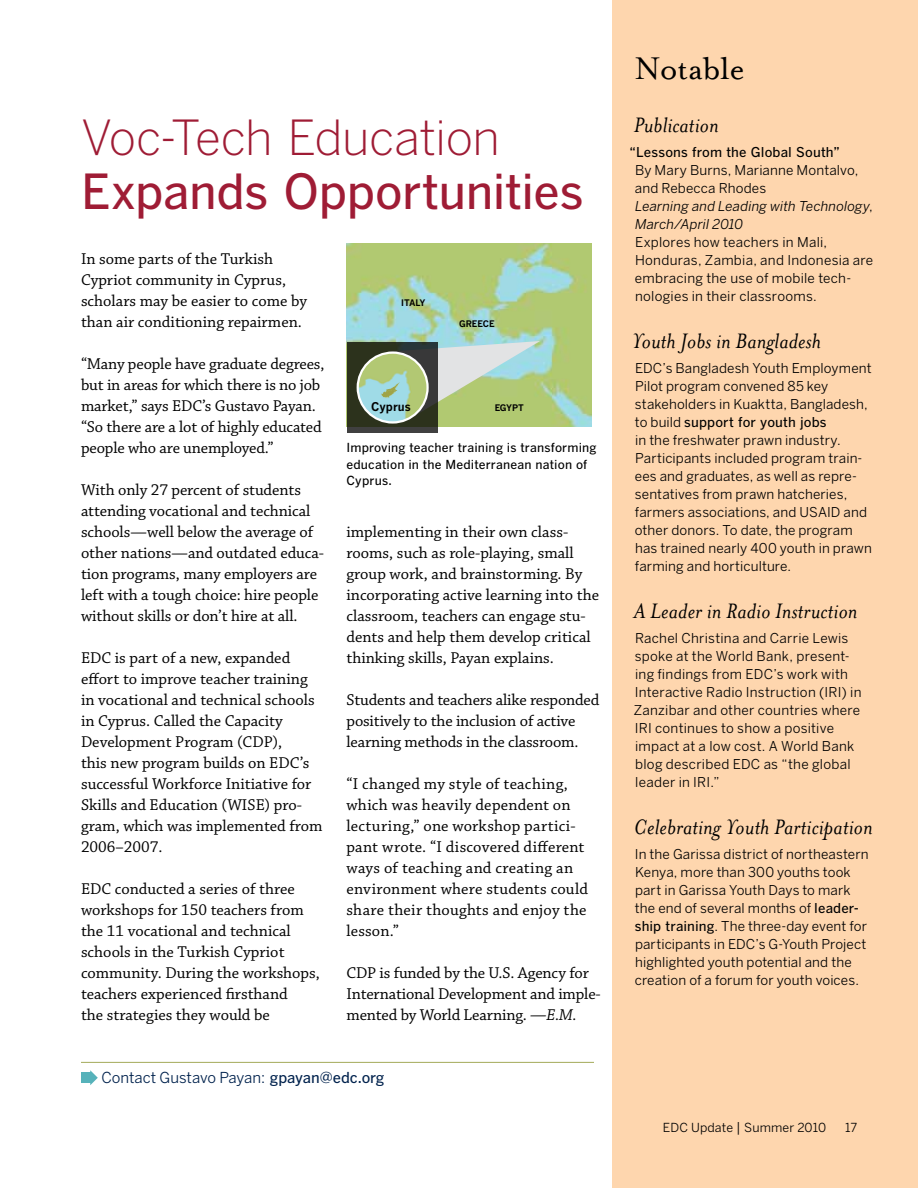
<style>
.page{position:relative;width:918px;height:1188px;background:#fff}
.page>*{position:absolute;margin:0;border:0;box-sizing:border-box;transform-origin:0 0}
.t1{font:500 48px/54px "Benton Gothic";letter-spacing:-.01em;color:#9f1c35}
.t2{font:36px "Mrs Eaves OT";letter-spacing:-.01em;color:#000}
.t3{font:italic 24px "Mrs Eaves OT";letter-spacing:.01em;color:#000}
.t4{font:16.5px/21px "Chaparral Pro";color:#000}
.t5{font:15px "Benton Sans";letter-spacing:-.005em;color:#00224d}
.t6{font:13.5px/18px "Benton Sans";letter-spacing:.01em;color:#000}
.t7{font:500 12.3px/16.5px "Benton Gothic";letter-spacing:.01em;color:#000}
.t8{font:12.3px "Benton Sans";letter-spacing:.01em;color:#000}
.t9{font:700 12px "Benton Gothic";color:#000}
.t10{font:700 9px "Benton Gothic";color:#000}
.s1{font-weight:300}
.s2{font-style:italic}
.s3{font-family:"Benton Gothic";font-weight:500}
.s4{font-size:13.5px}
</style>
<div class="page">
<div style="left:612px;top:0;width:306px;height:1188px;background:#fed6ae"></div>
<svg style="left:90px;top:1070px;width:8px;height:15px"></svg>
<div style="left:81px;top:1072px;width:9px;height:11px;background:#56b2ba"></div>
<img style="left:346px;top:243px;width:246px;height:184px">
<div style="left:347px;top:342px;width:90px;height:90px;background:#000;opacity:.75"></div>
<img style="left:358px;top:353px;width:70px;height:69px;border-radius:35px">
<div style="left:357px;top:351px;width:72px;height:73px;border:2px solid #fff;border-radius:50%"></div>
<svg style="left:381px;top:341px;width:159px;height:74px;background:#a9bf9d"></svg>
<hr style="left:81px;top:1062px;width:513px;height:1px;background:#a3aa59">
<h1 class="t1" style="left:81px;top:110px;width:504px"><span class="s1">Voc-Tech Education<br></span>Expands Opportunities</h1>
<p class="t4" style="left:81px;top:249px;width:228px">In some parts of the Turkish<br>Cypriot community in Cyprus, scholars may be easier to come by than air conditioning repairmen.</p>
<p class="t4" style="left:81px;top:354px;width:245px">“Many people have graduate degrees, but in areas for which there is no job market,” says EDC’s Gustavo Payan. “So there are a lot of highly educated people who are unemployed.”</p>
<p class="t4" style="left:81px;top:480px;width:244px">With only 27 percent of students attending vocational and technical schools—well below the average of other nations—and outdated educa&shy;tion programs, many employers are left with a tough choice: hire people without skills or don’t hire at all.</p>
<p class="t4" style="left:81px;top:648px;width:243px">EDC is part of a new, expanded effort to improve teacher training in vocational and technical schools in Cyprus. Called the Capacity<br>Development Program (CDP),<br>this new program builds on EDC’s successful Workforce Initiative for<br>Skills and Education (WISE) pro&shy;gram, which was implemented from<br>2006–2007.</p>
<p class="t4" style="left:81px;top:879px;width:241px">EDC conducted a series of three workshops for 150 teachers from the 11 vocational and technical schools in the Turkish Cypriot community. During the workshops, teachers experienced firsthand<br>the strategies they would be</p>
<p class="t10" style="left:401px;top:297px;width:26px">ITALY</p>
<p class="t10" style="left:459px;top:318px;width:37px">GREECE</p>
<p class="t9" style="left:371px;top:399px;width:41px">Cyprus</p>
<p class="t10" style="left:495px;top:402px;width:31px">EGYPT</p>
<p class="t7" style="left:346px;top:439px;width:252px">Improving teacher training is transforming education in the Mediterranean nation of<br>Cyprus.</p>
<p class="t4" style="left:347px;top:522px;width:254px">implementing in their own class&shy;rooms, such as role-playing, small group work, and brainstorming. By incorporating active learning into the classroom, teachers can engage stu&shy;dents and help them develop critical thinking skills, Payan explains.</p>
<p class="t4" style="left:347px;top:690px;width:254px">Students and teachers alike responded positively to the inclusion of active learning methods in the classroom.</p>
<p class="t4" style="left:347px;top:774px;width:243px">“I changed my style of teaching, which was heavily dependent on lecturing,” one workshop partici&shy;pant wrote. “I discovered different ways of teaching and creating an environment where students could share their thoughts and enjoy the lesson.”</p>
<p class="t4" style="left:347px;top:963px;width:256px">CDP is funded by the U.S. Agency for<br>International Development and imple&shy;mented by World Learning. <span class="s2">—E.M.</span></p>
<p class="t5" style="left:101px;top:1069px;width:285px">Contact Gustavo Payan: <span class="s3">gpayan@edc.org</span></p>
<h2 class="t2" style="left:634px;top:48px;width:112px">Notable</h2>
<p class="t3" style="left:634px;top:112px;width:86px">Publication</p>
<p class="t6" style="left:635px;top:142px;width:240px;text-indent:-5px"><span class="s3">“Lessons from the Global South”<br></span>By Mary Burns, Marianne Montalvo, and Rebecca Rhodes<br><span class="s2">Learning and Leading with Technology</span>,<br><span class="s2">March/April 2010<br></span>Explores how teachers in Mali,<br>Honduras, Zambia, and Indonesia are embracing the use of mobile tech&shy;nologies in their classrooms.</p>
<p class="t3" style="left:632px;top:328px;width:191px">Youth Jobs in Bangladesh</p>
<p class="t6" style="left:635px;top:358px;width:239px">EDC’s Bangladesh Youth Employment Pilot program convened 85 key stakeholders in Kuaktta, Bangladesh, to build <span class="s3">support for youth jobs<br></span>in the freshwater prawn industry.<br>Participants included program train&shy;ees and graduates, as well as repre&shy;sentatives from prawn hatcheries, farmers associations, and USAID and other donors. To date, the program has trained nearly 400 youth in prawn farming and horticulture.</p>
<p class="t3" style="left:634px;top:598px;width:225px">A Leader in Radio Instruction</p>
<p class="t6" style="left:634px;top:628px;width:229px">Rachel Christina and Carrie Lewis spoke at the World Bank, present&shy;ing findings from EDC’s work with<br>Interactive Radio Instruction (IRI) in<br>Zanzibar and other countries where<br>IRI continues to show a positive impact at a low cost. A World Bank blog described EDC as “the global leader in IRI.”</p>
<p class="t3" style="left:634px;top:814px;width:240px">Celebrating Youth Participation</p>
<p class="t6" style="left:635px;top:844px;width:235px">In the Garissa district of northeastern Kenya, more than 300 youths took part in Garissa Youth Days to mark the end of several months of <span class="s3">leader&shy;ship training</span>. The three-day event for participants in EDC’s G-Youth Project highlighted youth potential and the creation of a forum for youth voices.</p>
<p class="t8" style="left:663px;top:1121px;width:165px">EDC Update <span class="s4">|</span> Summer 2010</p>
<p class="t8" style="left:845px;top:1121px;width:14px">17</p>
</div>
